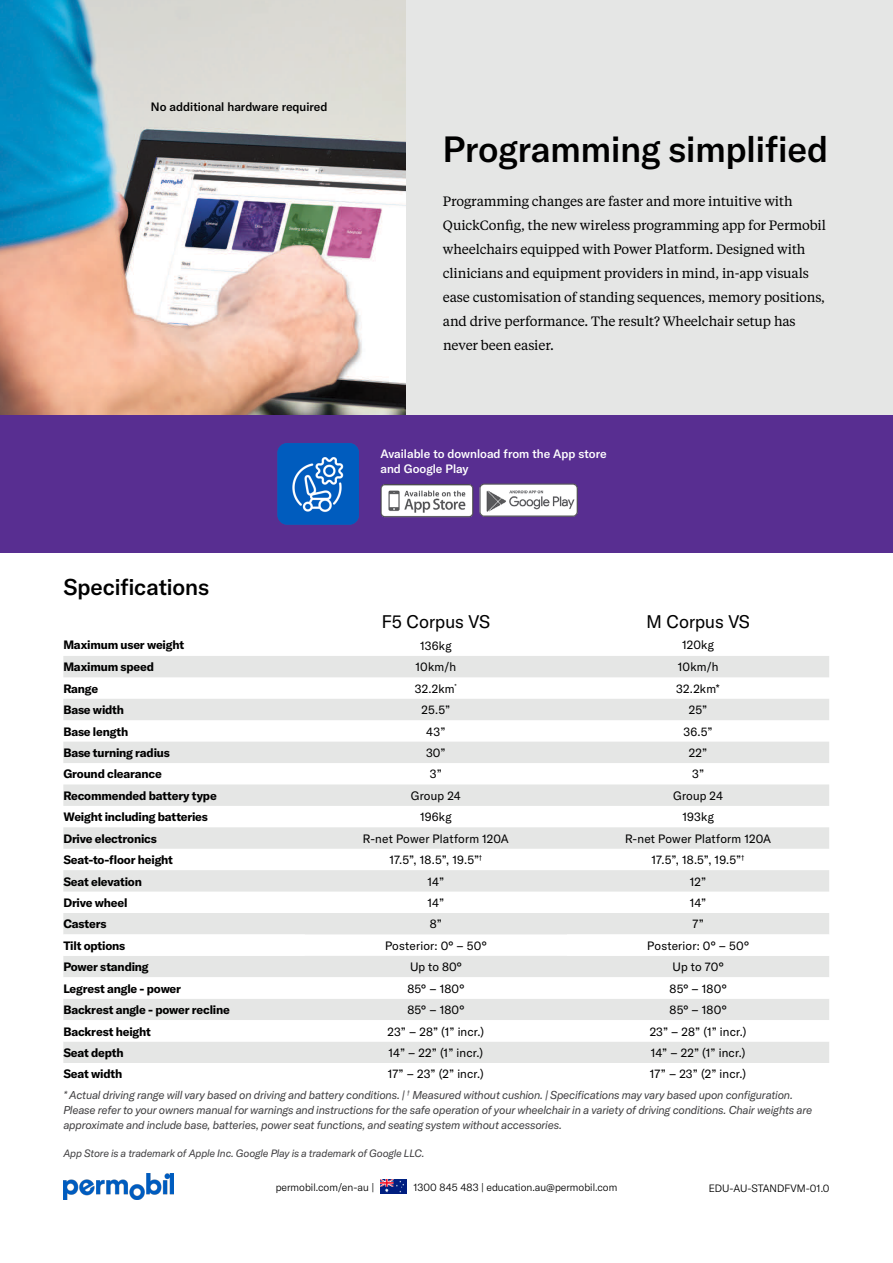
<style>
.page{position:relative;width:893px;height:1263px;background:#fff}
.page>*{position:absolute;margin:0;border:0;box-sizing:border-box;transform-origin:0 0}
.t1{font:500 36px "GT America";color:#000}
.t2{font:500 22.5px "GT America";letter-spacing:-.005em;color:#000}
.t3{font:18px "GT America";color:#000}
.t4{font:13.5px/24px "Tiempos Text";letter-spacing:-.01em;color:#000}
.t5{font:12px "GT America";letter-spacing:.01em;color:#000}
.t6{font:700 12px "GT America";letter-spacing:-.015em;color:#000}
.t7{font:500 12px/15px "GT America";color:#fff}
.t8{font:500 12px "GT America";color:#000}
.t9{font:italic 11.25px/15px "GT America";letter-spacing:-.015em;color:#414042}
.t10{font:300 10.5px "GT America";color:#000}
.t11{font:italic 10.5px "GT America";letter-spacing:-.01em;color:#414042}
</style>
<div class="page">
<img style="left:0;top:0;width:407px;height:415px">
<div style="left:407px;top:0;width:486px;height:440px;background:#e5e6e5"></div>
<svg style="left:63px;top:656px;width:766px;height:278px;fill:#e5e6e5"></svg>
<svg style="left:63px;top:934px;width:766px;height:129px"></svg>
<div style="left:0;top:415px;width:893px;height:137px;background:#582e91"></div>
<img style="left:380px;top:483px;width:198px;height:35px">
<img style="left:277px;top:443px;width:82px;height:82px">
<img style="left:64px;top:1173px;width:110px;height:26px">
<img style="left:380px;top:1179px;width:27px;height:14px">
<p class="t8" style="left:151px;top:100px;width:178px">No additional hardware required</p>
<h2 class="t2" style="left:63px;top:573px;width:147px">Specifications</h2>
<h1 class="t1" style="left:443px;top:127px;width:387px">Programming simplified</h1>
<p class="t4" style="left:443px;top:189px;width:385px">Programming changes are faster and more intuitive with QuickConfig, the new wireless programming app for Permobil wheelchairs equipped with Power Platform. Designed with clinicians and equipment providers in mind, in-app visuals ease customisation of standing sequences, memory positions, and drive performance. The result? Wheelchair setup has never been easier.</p>
<p class="t7" style="left:380px;top:446px;width:228px">Available to download from the App store and Google Play</p>
<h3 class="t3" style="left:382px;top:611px;width:110px">F5 Corpus VS</h3>
<h3 class="t3" style="left:646px;top:611px;width:105px">M Corpus VS</h3>
<p class="t6" style="left:63px;top:637px;width:122px">Maximum user weight</p>
<p class="t5" style="left:420px;top:638px;width:33px">136kg</p>
<p class="t5" style="left:682px;top:638px;width:33px">120kg</p>
<p class="t6" style="left:63px;top:660px;width:92px">Maximum speed</p>
<p class="t5" style="left:415px;top:660px;width:42px">10km/h</p>
<p class="t5" style="left:678px;top:660px;width:42px">10km/h</p>
<p class="t6" style="left:63px;top:681px;width:36px">Range</p>
<p class="t5" style="left:415px;top:681px;width:43px">32.2km<sup>*</sup></p>
<p class="t5" style="left:676px;top:681px;width:45px">32.2km*</p>
<p class="t6" style="left:63px;top:702px;width:62px">Base width</p>
<p class="t5" style="left:422px;top:703px;width:30px">25.5”</p>
<p class="t5" style="left:689px;top:703px;width:20px">25”</p>
<p class="t6" style="left:63px;top:724px;width:67px">Base length</p>
<p class="t5" style="left:426px;top:724px;width:21px">43”</p>
<p class="t5" style="left:684px;top:724px;width:30px">36.5”</p>
<p class="t6" style="left:63px;top:745px;width:108px">Base turning radius</p>
<p class="t5" style="left:426px;top:746px;width:21px">30”</p>
<p class="t5" style="left:689px;top:746px;width:20px">22”</p>
<p class="t6" style="left:63px;top:767px;width:100px">Ground clearance</p>
<p class="t5" style="left:430px;top:767px;width:13px">3”</p>
<p class="t5" style="left:692px;top:767px;width:13px">3”</p>
<p class="t6" style="left:63px;top:788px;width:155px">Recommended battery type</p>
<p class="t5" style="left:411px;top:789px;width:51px">Group 24</p>
<p class="t5" style="left:673px;top:789px;width:51px">Group 24</p>
<p class="t6" style="left:63px;top:809px;width:146px">Weight including batteries</p>
<p class="t5" style="left:420px;top:810px;width:33px">196kg</p>
<p class="t5" style="left:682px;top:810px;width:33px">193kg</p>
<p class="t6" style="left:63px;top:831px;width:95px">Drive electronics</p>
<p class="t5" style="left:363px;top:831px;width:148px">R-net Power Platform 120A</p>
<p class="t5" style="left:625px;top:831px;width:148px">R-net Power Platform 120A</p>
<p class="t6" style="left:63px;top:852px;width:111px">Seat-to-floor height</p>
<p class="t5" style="left:389px;top:853px;width:94px">17.5”, 18.5”, 19.5”<sup>†</sup></p>
<p class="t5" style="left:652px;top:853px;width:94px">17.5”, 18.5”, 19.5”<sup>†</sup></p>
<p class="t6" style="left:63px;top:874px;width:80px">Seat elevation</p>
<p class="t5" style="left:428px;top:874px;width:18px">14”</p>
<p class="t5" style="left:690px;top:874px;width:18px">12”</p>
<p class="t6" style="left:63px;top:895px;width:66px">Drive wheel</p>
<p class="t5" style="left:428px;top:896px;width:18px">14”</p>
<p class="t5" style="left:690px;top:896px;width:18px">14”</p>
<p class="t6" style="left:63px;top:917px;width:45px">Casters</p>
<p class="t5" style="left:430px;top:917px;width:14px">8”</p>
<p class="t5" style="left:692px;top:917px;width:13px">7”</p>
<p class="t6" style="left:63px;top:938px;width:64px">Tilt options</p>
<p class="t5" style="left:385px;top:938px;width:103px">Posterior: 0° – 50°</p>
<p class="t5" style="left:647px;top:938px;width:103px">Posterior: 0° – 50°</p>
<p class="t6" style="left:63px;top:959px;width:87px">Power standing</p>
<p class="t5" style="left:410px;top:960px;width:53px">Up to 80°</p>
<p class="t5" style="left:672px;top:960px;width:53px">Up to 70°</p>
<p class="t6" style="left:63px;top:981px;width:119px">Legrest angle - power</p>
<p class="t5" style="left:407px;top:981px;width:59px">85° – 180°</p>
<p class="t5" style="left:670px;top:981px;width:59px">85° – 180°</p>
<p class="t6" style="left:63px;top:1002px;width:168px">Backrest angle - power recline</p>
<p class="t5" style="left:407px;top:1003px;width:59px">85° – 180°</p>
<p class="t5" style="left:670px;top:1003px;width:59px">85° – 180°</p>
<p class="t6" style="left:63px;top:1024px;width:89px">Backrest height</p>
<p class="t5" style="left:387px;top:1024px;width:98px">23” – 28” (1” incr.)</p>
<p class="t5" style="left:650px;top:1024px;width:98px">23” – 28” (1” incr.)</p>
<p class="t6" style="left:63px;top:1045px;width:62px">Seat depth</p>
<p class="t5" style="left:389px;top:1046px;width:96px">14” – 22” (1” incr.)</p>
<p class="t5" style="left:651px;top:1046px;width:96px">14” – 22” (1” incr.)</p>
<p class="t6" style="left:63px;top:1067px;width:60px">Seat width</p>
<p class="t5" style="left:388px;top:1067px;width:98px">17” – 23” (2” incr.)</p>
<p class="t5" style="left:650px;top:1067px;width:98px">17” – 23” (2” incr.)</p>
<p class="t9" style="left:63px;top:1088px;width:750px">* Actual driving range will vary based on driving and battery conditions. | <sup>†</sup> Measured without cushion. | Specifications may vary based upon configuration.<br>Please refer to your owners manual for warnings and instructions for the safe operation of your wheelchair in a variety of driving conditions. Chair weights are approximate and include base, batteries, power seat functions, and seating system without accessories.</p>
<p class="t11" style="left:63px;top:1147px;width:363px">App Store is a trademark of Apple Inc. Google Play is a trademark of Google LLC.</p>
<p class="t10" style="left:276px;top:1181px;width:100px">permobil.com/en-au |</p>
<p class="t10" style="left:413px;top:1181px;width:205px">1300 845 483 | education.au@permobil.com</p>
<p class="t10" style="left:709px;top:1182px;width:122px">EDU-AU-STANDFVM-01.0</p>
</div>
